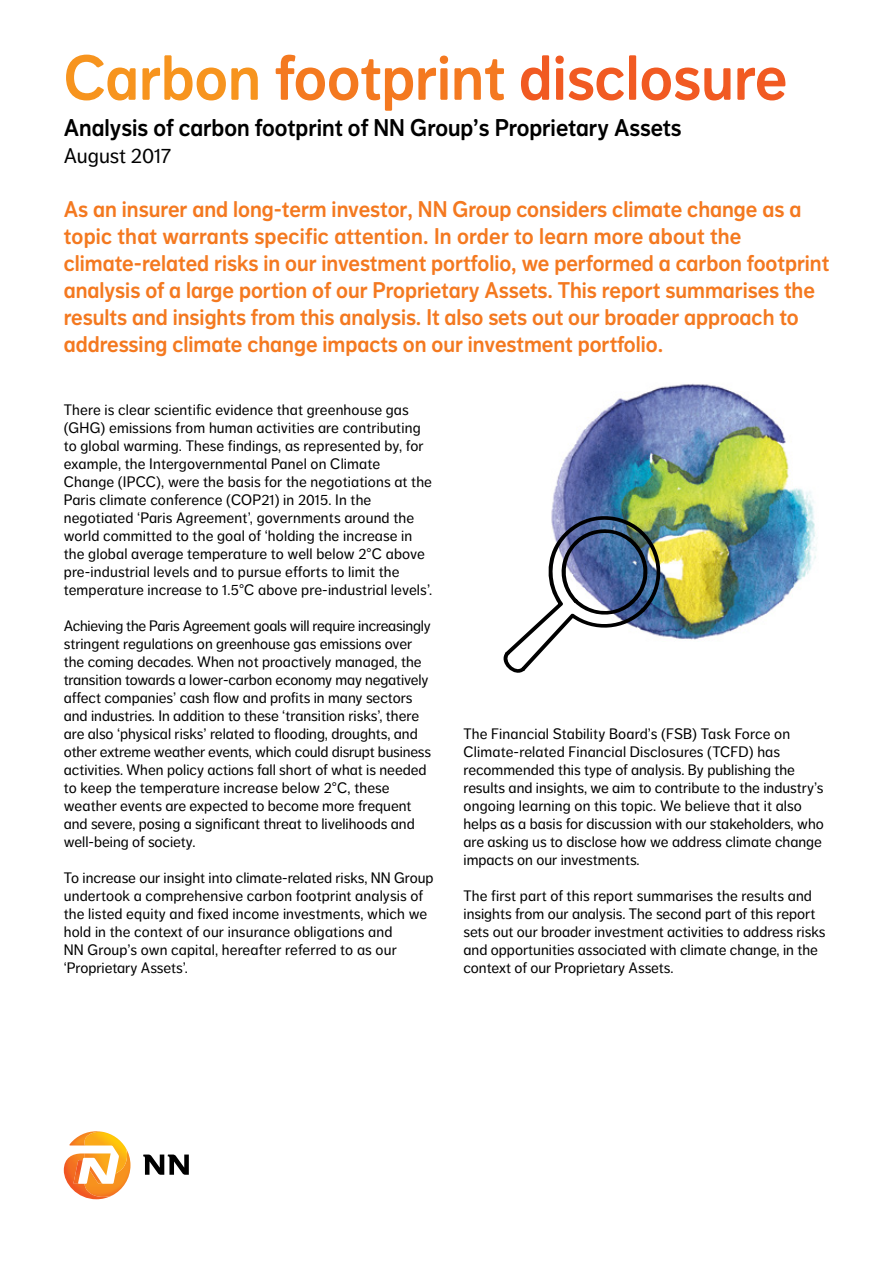
<style>
.page{position:relative;width:893px;height:1263px;background:#fff}
.page>*{position:absolute;margin:0;border:0;box-sizing:border-box;transform-origin:0 0}
.t1{font:63px "NN Dagny Display";color:#f15a22}
.t2{font:24px "NN Dagny Display";color:#000}
.t3{font:22.5px/27px "NN Dagny Display";color:#f47920}
.t4{font:21px "NN Dagny Text";color:#000}
.t5{font:15px/18px "NN Dagny Text";color:#000}
.s1{color:#f7941e}
.s2{color:#f47920}
</style>
<div class="page">
<img style="left:551px;top:383px;width:266px;height:257px">
<img style="left:112px;top:1150px;width:18px;height:46px">
<img style="left:64px;top:1153px;width:48px;height:46px">
<img style="left:84px;top:1132px;width:43px;height:41px">
<img style="left:69px;top:1131px;width:33px;height:14px">
<img style="left:73px;top:1160px;width:10px;height:24px">
<img style="left:90px;top:1166px;width:13px;height:18px">
<svg style="left:143px;top:1154px;width:46px;height:21px"></svg>
<svg style="left:503px;top:515px;width:164px;height:158px"></svg>
<h1 class="t1" style="left:64px;top:41px;width:725px"><span class="s1">Carbon</span> <span class="s2">footprint</span> disclosure</h1>
<h2 class="t2" style="left:64px;top:113px;width:619px">Analysis of carbon footprint of NN Group’s Proprietary Assets</h2>
<h3 class="t4" style="left:64px;top:144px;width:109px">August 2017</h3>
<p class="t3" style="left:64px;top:196px;width:767px">As an insurer and long-term investor, NN Group considers climate change as a topic that warrants specific attention. In order to learn more about the climate-related risks in our investment portfolio, we performed a carbon footprint analysis of a large portion of our Proprietary Assets. This report summarises the results and insights from this analysis. It also sets out our broader approach to addressing climate change impacts on our investment portfolio.</p>
<p class="t5" style="left:64px;top:401px;width:370px">There is clear scientific evidence that greenhouse gas (GHG) emissions from human activities are contributing to global warming. These findings, as represented by, for example, the Intergovernmental Panel on Climate Change (IPCC), were the basis for the negotiations at the Paris climate conference (COP21) in 2015. In the negotiated ‘Paris Agreement’, governments around the world committed to the goal of ‘holding the increase in the global average temperature to well below 2°C above pre-industrial levels and to pursue efforts to limit the temperature increase to 1.5°C above pre-industrial levels’.</p>
<p class="t5" style="left:64px;top:617px;width:369px">Achieving the Paris Agreement goals will require increasingly stringent regulations on greenhouse gas emissions over the coming decades. When not proactively managed, the transition towards a lower-carbon economy may negatively affect companies’ cash flow and profits in many sectors and industries. In addition to these ‘transition risks’, there are also ‘physical risks’ related to flooding, droughts, and other extreme weather events, which could disrupt business activities. When policy actions fall short of what is needed to keep the temperature increase below 2°C, these weather events are expected to become more frequent and severe, posing a significant threat to livelihoods and well-being of society.</p>
<p class="t5" style="left:64px;top:869px;width:371px">To increase our insight into climate-related risks, NN Group undertook a comprehensive carbon footprint analysis of the listed equity and fixed income investments, which we hold in the context of our insurance obligations and<br>NN Group’s own capital, hereafter referred to as our ‘Proprietary Assets’.</p>
<p class="t5" style="left:463px;top:725px;width:362px">The Financial Stability Board’s (FSB) Task Force on Climate-related Financial Disclosures (TCFD) has recommended this type of analysis. By publishing the results and insights, we aim to contribute to the industry’s ongoing learning on this topic. We believe that it also helps as a basis for discussion with our stakeholders, who are asking us to disclose how we address climate change impacts on our investments.</p>
<p class="t5" style="left:463px;top:887px;width:363px">The first part of this report summarises the results and insights from our analysis. The second part of this report sets out our broader investment activities to address risks and opportunities associated with climate change, in the context of our Proprietary Assets.</p>
</div>
